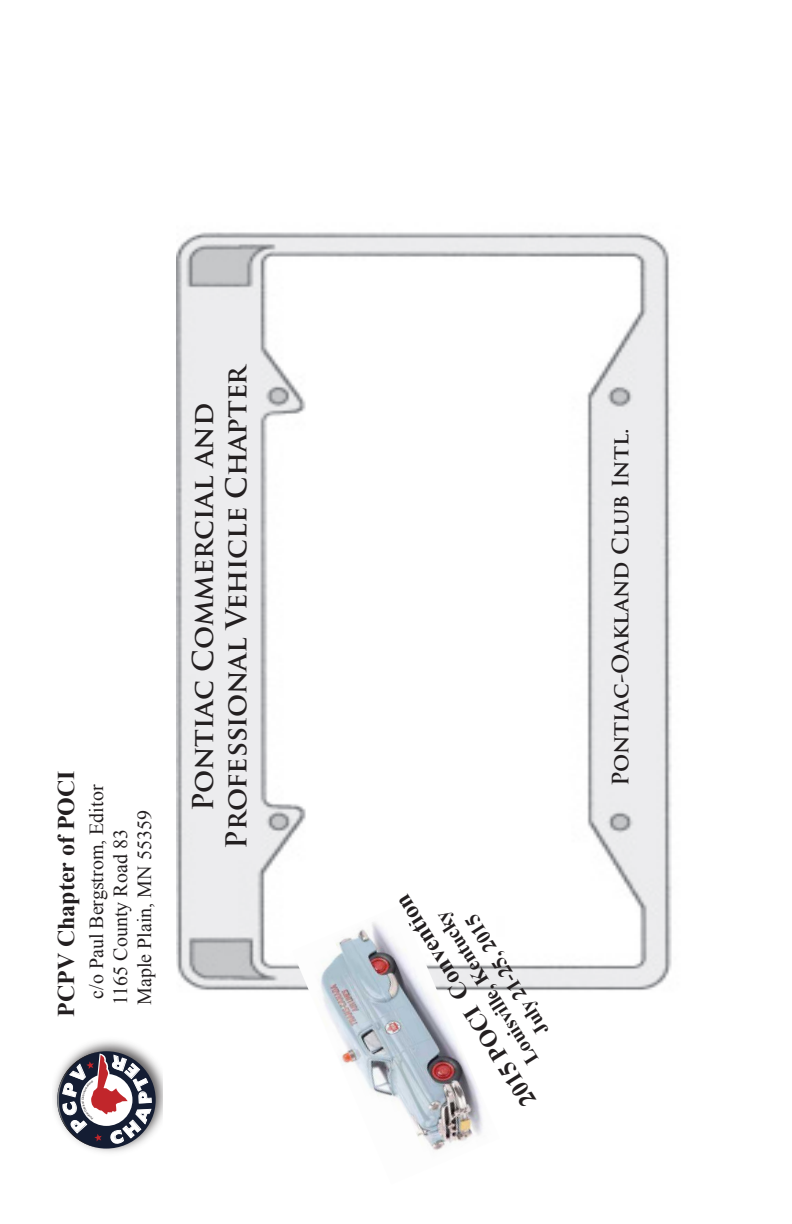
<style>
.page{position:relative;width:792px;height:1224px;background:#fff}
.page>*{position:absolute;margin:0;border:0;box-sizing:border-box;transform-origin:0 0}
.t1{font:700 28px/33.6px "Trajan Pro";color:#231f20;text-align:center}
.t2{font:700 24px "Times New Roman";color:#231f20}
.t3{font:700 22px "Trajan Pro";color:#231f20}
.t4{font:20px/24px "Times New Roman";color:#231f20}
.t5{font:700 20px/24px "Times New Roman";color:#231f20;text-align:center}
</style>
<div class="page">
<img style="left:176px;top:232px;width:496px;height:759px">
<img style="left:54px;top:1040px;width:109px;height:113px">
<img style="left:292px;top:905px;width:208px;height:246px">
<svg style="left:57px;top:1051px;width:95px;height:98px"></svg>
<p class="t2" style="left:50px;top:1017px;width:248px;rotate:-90deg">PCPV Chapter of POCI</p>
<p class="t4" style="left:84px;top:1005px;width:222px;text-indent:6px;rotate:-90deg">c/o Paul Bergstrom, Editor<br>1165 County Road 83<br>Maple Plain, MN 55359</p>
<h1 class="t1" style="left:186px;top:849px;width:487px;rotate:-90deg">Pontiac Commercial and<br>Professional Vehicle Chapter</h1>
<p class="t2" style="left:516px;top:1114px;width:246px;rotate:-122deg">2015 POCI Convention</p>
<p class="t5" style="left:523px;top:1069px;width:178px;rotate:-122deg">Louisville, Kentucky<br>July 21-25, 2015</p>
<p class="t3" style="left:607px;top:786px;width:359px;rotate:-90deg">Pontiac-Oakland Club Intl.</p>
</div>
